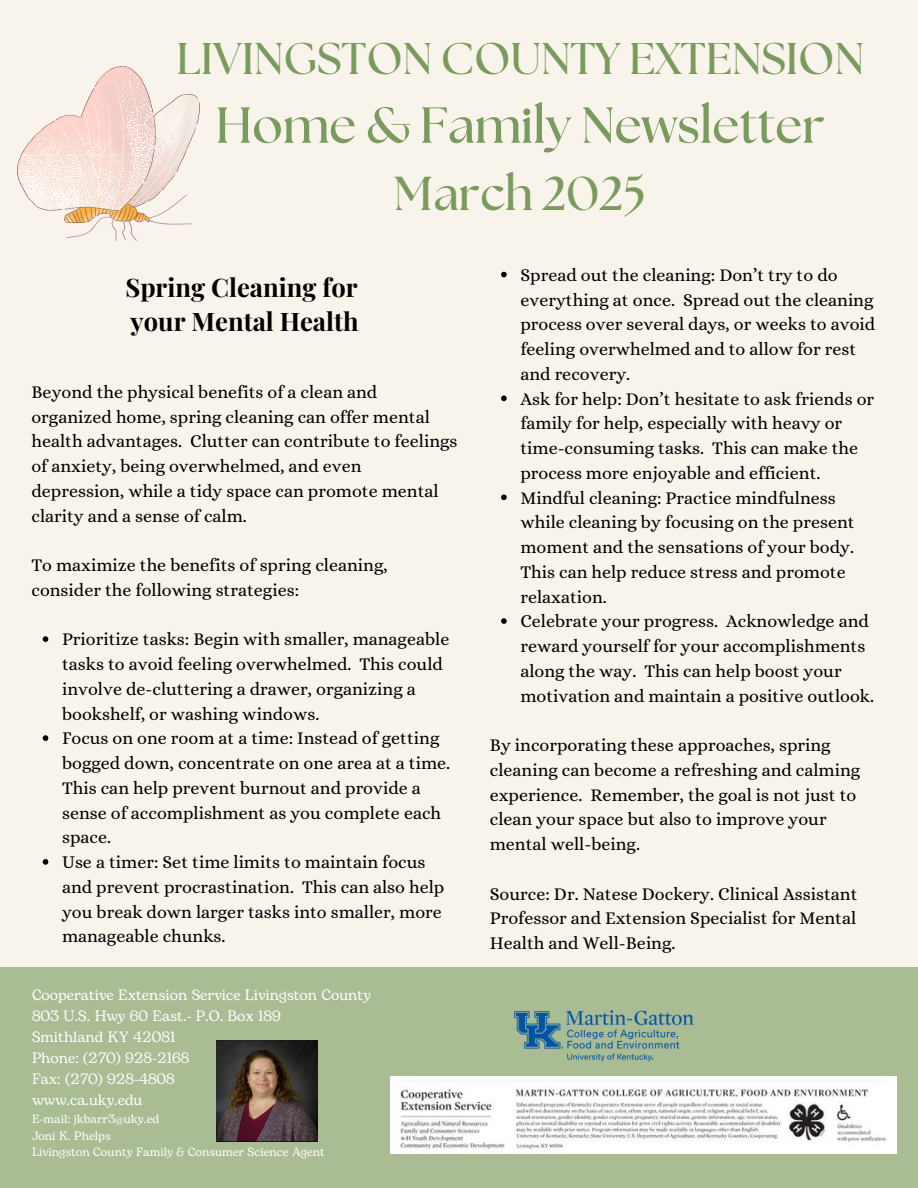
<style>
.page{position:relative;width:918px;height:1188px;background:#f8f4eb}
.page>*{position:absolute;margin:0;border:0;box-sizing:border-box;transform-origin:0 0}
.t1{font:700 50.55px "The Seasons";color:#7b9a5e}
.t2{font:700 47.55px "The Seasons";color:#7b9a5e}
.t3{font:700 44.4px "The Seasons";color:#7b9a5e}
.t4{font:700 25.5px/34.8px "Playfair Display";color:#000}
.t5{font:18px/24.8px "Alice";color:#000}
.t6{font:15px "Bogart";color:#fff}
.t7{font:12px "Bogart";color:#fff}
</style>
<div class="page">
<div style="left:0;top:967px;width:918px;height:221px;background:#aabc93"></div>
<img style="left:216px;top:1041px;width:102px;height:101px">
<img style="left:514px;top:1010px;width:180px;height:52px">
<img style="left:390px;top:1077px;width:506px;height:76px">
<img style="left:18px;top:66px;width:182px;height:175px">
<svg style="left:43px;top:636px;width:5px;height:6px"></svg>
<svg style="left:43px;top:735px;width:5px;height:6px"></svg>
<svg style="left:43px;top:859px;width:5px;height:6px"></svg>
<svg style="left:501px;top:272px;width:6px;height:5px"></svg>
<svg style="left:501px;top:396px;width:6px;height:5px"></svg>
<svg style="left:501px;top:495px;width:6px;height:5px"></svg>
<svg style="left:501px;top:618px;width:6px;height:6px"></svg>
<h1 class="t3" style="left:176px;top:39px;width:689px">LIVINGSTON COUNTY EXTENSION</h1>
<h1 class="t1" style="left:215px;top:102px;width:611px">Home &amp; Family Newsletter</h1>
<h1 class="t2" style="left:394px;top:172px;width:254px">March 2025</h1>
<h3 class="t4" style="left:125px;top:269px;width:235px">Spring Cleaning for your Mental Health</h3>
<p class="t5" style="left:31px;top:379px;width:428px">Beyond the physical benefits of a clean and organized home, spring cleaning can offer mental health advantages. Clutter can contribute to feelings of anxiety, being overwhelmed, and even depression, while a tidy space can promote mental clarity and a sense of calm.</p>
<p class="t5" style="left:31px;top:553px;width:358px">To maximize the benefits of spring cleaning, consider the following strategies:</p>
<p class="t5" style="left:62px;top:627px;width:389px">Prioritize tasks: Begin with smaller, manageable tasks to avoid feeling overwhelmed. This could involve de-cluttering a drawer, organizing a bookshelf, or washing windows.</p>
<p class="t5" style="left:62px;top:726px;width:390px">Focus on one room at a time: Instead of getting bogged down, concentrate on one area at a time.<br>This can help prevent burnout and provide a sense of accomplishment as you complete each space.</p>
<p class="t5" style="left:62px;top:850px;width:384px">Use a timer: Set time limits to maintain focus and prevent procrastination. This can also help you break down larger tasks into smaller, more manageable chunks.</p>
<p class="t6" style="left:32px;top:985px;width:340px">Cooperative Extension Service Livingston County</p>
<p class="t6" style="left:32px;top:1005px;width:250px">803 U.S. Hwy 60 East.- P.O. Box 189</p>
<p class="t6" style="left:32px;top:1026px;width:145px">Smithland KY 42081</p>
<p class="t6" style="left:32px;top:1047px;width:159px">Phone: (270) 928-2168</p>
<p class="t6" style="left:32px;top:1068px;width:144px">Fax: (270) 928-4808</p>
<h3 class="t6" style="left:32px;top:1089px;width:112px">www.ca.uky.edu</h3>
<h3 class="t7" style="left:32px;top:1110px;width:129px">E-mail: jkbarr3@uky.ed</h3>
<h2 class="t7" style="left:32px;top:1127px;width:80px">Joni K. Phelps</h2>
<h3 class="t7" style="left:32px;top:1144px;width:294px">Livingston County Family &amp; Consumer Science Agent</h3>
<p class="t5" style="left:520px;top:262px;width:356px">Spread out the cleaning: Don’t try to do everything at once. Spread out the cleaning process over several days, or weeks to avoid feeling overwhelmed and to allow for rest and recovery.</p>
<p class="t5" style="left:520px;top:386px;width:355px">Ask for help: Don’t hesitate to ask friends or family for help, especially with heavy or time-consuming tasks. This can make the process more enjoyable and efficient.</p>
<p class="t5" style="left:520px;top:485px;width:336px">Mindful cleaning: Practice mindfulness while cleaning by focusing on the present moment and the sensations of your body.<br>This can help reduce stress and promote relaxation.</p>
<p class="t5" style="left:520px;top:609px;width:355px">Celebrate your progress. Acknowledge and reward yourself for your accomplishments along the way. This can help boost your motivation and maintain a positive outlook.</p>
<p class="t5" style="left:490px;top:733px;width:372px">By incorporating these approaches, spring cleaning can become a refreshing and calming experience. Remember, the goal is not just to clean your space but also to improve your mental well-being.</p>
<p class="t5" style="left:490px;top:881px;width:369px;text-align:justify">Source: Dr. Natese Dockery. Clinical Assistant Professor and Extension Specialist for Mental Health and Well-Being.</p>
</div>
